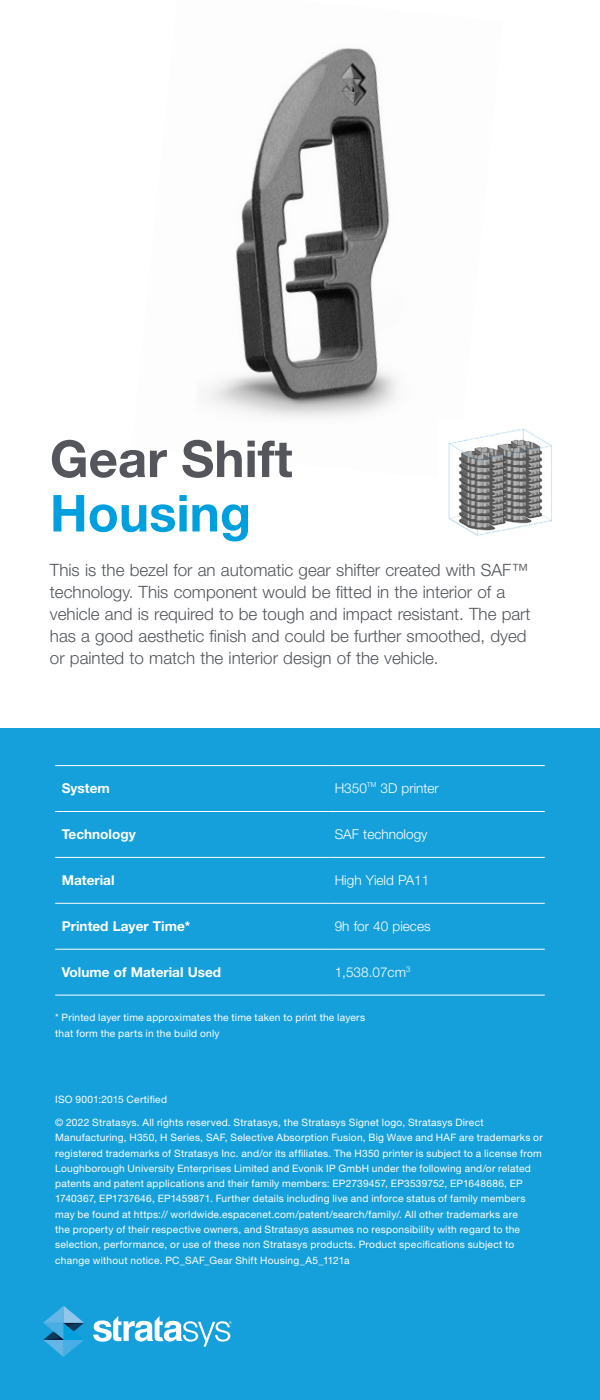
<style>
.page{position:relative;width:600px;height:1400px;background:#fff}
.page>*{position:absolute;margin:0;border:0;box-sizing:border-box;transform-origin:0 0}
.t1{font:700 51px "Helvetica Neue LT Std";color:#54565b}
.t2{font:700 51px "Helvetica Neue LT Std";color:#00a0df}
.t3{font:300 17px/22.1px "Helvetica Neue LT Std";color:#52555b}
.t4{font:300 13.6px "Helvetica Neue LT Std";color:#fff}
.t5{font:700 13.6px "Helvetica Neue LT Std";color:#fff}
.t6{font:10.2px/15.3px "Helvetica Neue LT Std";letter-spacing:.02em;color:#fff}
.t7{font:300 6.8px "Helvetica Neue LT Std";color:#fff}
</style>
<div class="page">
<div style="left:0;top:728px;width:600px;height:672px;background:#16a0db"></div>
<svg style="left:93px;top:1316px;width:139px;height:31px"></svg>
<svg style="left:43px;top:1306px;width:41px;height:51px"></svg>
<img style="left:207px;top:48px;width:190px;height:370px">
<hr style="left:55px;top:765px;width:273px;height:1px;background:#fff">
<hr style="left:328px;top:765px;width:217px;height:1px;background:#fff">
<hr style="left:55px;top:811px;width:273px;height:1px;background:#fff">
<hr style="left:328px;top:811px;width:217px;height:1px;background:#fff">
<hr style="left:55px;top:857px;width:273px;height:1px;background:#fff">
<hr style="left:328px;top:857px;width:217px;height:1px;background:#fff">
<hr style="left:55px;top:903px;width:273px;height:1px;background:#fff">
<hr style="left:328px;top:903px;width:217px;height:1px;background:#fff">
<hr style="left:55px;top:949px;width:273px;height:1px;background:#fff">
<hr style="left:328px;top:949px;width:217px;height:1px;background:#fff">
<hr style="left:55px;top:995px;width:273px;height:1px;background:#fff">
<hr style="left:328px;top:995px;width:217px;height:1px;background:#fff">
<img style="left:448px;top:428px;width:104px;height:108px">
<h1 class="t1" style="left:50px;top:427px;width:244px">Gear Shift</h1>
<h1 class="t2" style="left:50px;top:482px;width:203px">Housing</h1>
<p class="t3" style="left:50px;top:558px;width:482px">This is the bezel for an automatic gear shifter created with SAF™ technology. This component would be fitted in the interior of a vehicle and is required to be tough and impact resistant. The part has a good aesthetic finish and could be further smoothed, dyed or painted to match the interior design of the vehicle.</p>
<h3 class="t5" style="left:62px;top:780px;width:50px">System</h3>
<h3 class="t4" style="left:335px;top:780px;width:34px">H350</h3>
<p class="t7" style="left:367px;top:780px;width:11px">TM</p>
<h3 class="t4" style="left:381px;top:780px;width:60px">3D printer</h3>
<h3 class="t5" style="left:62px;top:826px;width:76px">Technology</h3>
<h3 class="t4" style="left:335px;top:826px;width:94px">SAF technology</h3>
<h3 class="t5" style="left:62px;top:872px;width:54px">Material</h3>
<h3 class="t4" style="left:335px;top:872px;width:96px">High Yield PA11</h3>
<h3 class="t5" style="left:62px;top:918px;width:130px">Printed Layer Time*</h3>
<h3 class="t4" style="left:335px;top:918px;width:97px">9h for 40 pieces</h3>
<h3 class="t5" style="left:62px;top:964px;width:161px">Volume of Material Used</h3>
<h3 class="t4" style="left:335px;top:964px;width:77px">1,538.07cm<sup>3</sup></h3>
<p class="t6" style="left:55px;top:1010px;width:311px">* Printed layer time approximates the time taken to print the layers that form the parts in the build only</p>
<p class="t6" style="left:55px;top:1092px;width:113px">ISO 9001:2015 Certified</p>
<p class="t6" style="left:55px;top:1115px;width:489px">© 2022 Stratasys. All rights reserved. Stratasys, the Stratasys Signet logo, Stratasys Direct Manufacturing, H350, H Series, SAF, Selective Absorption Fusion, Big Wave and HAF are trademarks or registered trademarks of Stratasys Inc. and/or its affiliates. The H350 printer is subject to a license from Loughborough University Enterprises Limited and Evonik IP GmbH under the following and/or related patents and patent applications and their family members: EP2739457, EP3539752, EP1648686, EP 1740367, EP1737646, EP1459871. Further details including live and inforce status of family members may be found at https:// worldwide.espacenet.com/patent/search/family/. All other trademarks are<br>the property of their respective owners, and Stratasys assumes no responsibility with regard to the selection, performance, or use of these non Stratasys products. Product specifications subject to change without notice. PC_SAF_Gear Shift Housing_A5_1121a</p>
</div>
